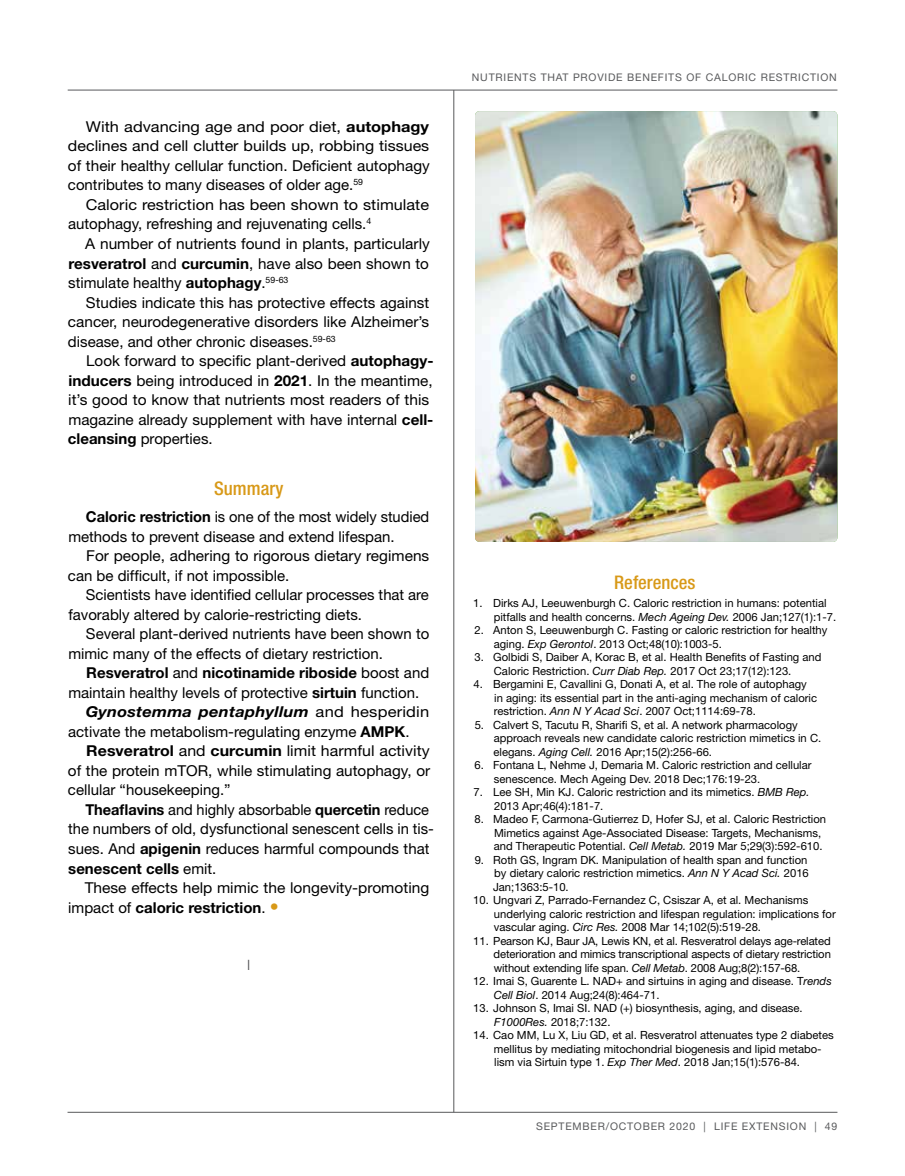
<style>
.page{position:relative;width:905px;height:1176px;background:#fff}
.page>*{position:absolute;margin:0;border:0;box-sizing:border-box;transform-origin:0 0}
.t1{font:500 condensed 18.75px "Helvetica Neue";color:#d89918}
.t2{font:15px/19.5px "Helvetica Neue";color:#000}
.t3{font:15px/19.5px "Helvetica Neue";color:#000;text-align:justify;scale:1.09 1}
.t4{font:700 15px "Helvetica Neue";color:#000}
.t5{font:15px/19.5px "Helvetica Neue";color:#000;scale:1.08 1}
.t6{font:15px "Helvetica Neue";color:#000;scale:1.06 1}
.t7{font:italic 700 15px "Helvetica Neue";letter-spacing:.01em;color:#000;scale:1.1 1}
.t8{font:300 14.25px "Helvetica Neue";color:#4d4d4f}
.t9{font:11.25px/13.5px "Helvetica Neue";color:#000}
.t10{font:10.5px "Helvetica Neue";letter-spacing:.075em;color:#58595b}
.s1{font-weight:700}
.s2{font-weight:400}
.s3{font-weight:400;font-style:normal}
.s4{font-weight:400;font-size:18px;color:#d89918}
.s5{font-style:italic}
</style>
<div class="page">
<hr style="left:453px;top:90px;width:1px;height:1021px;background:#58595b">
<hr style="left:68px;top:90px;width:769px;height:1px;background:#58595b">
<hr style="left:68px;top:1111px;width:769px;height:1px;background:#58595b">
<img style="left:475px;top:111px;width:362px;height:431px">
<h2 class="t3" style="left:68px;top:117px;width:333px;text-indent:18px">With advancing age and poor diet, <span class="s1">autophagy </span>declines and cell clutter builds up, robbing tissues of their healthy cellular function. Deficient autophagy contributes to many diseases of older age.<sup>59</sup></h2>
<h2 class="t5" style="left:68px;top:195px;width:335px;text-indent:18px">Caloric restriction has been shown to stimulate autophagy, refreshing and rejuvenating cells.<sup>4</sup></h2>
<h2 class="t2" style="left:68px;top:234px;width:363px;text-align:justify;text-indent:17px">A number of nutrients found in plants, particularly <span class="s1">resveratrol</span> and <span class="s1">curcumin</span>, have also been shown to stimulate healthy <span class="s1">autophagy</span>.<sup>59-63</sup></h2>
<h2 class="t2" style="left:68px;top:292px;width:363px;text-align:justify;text-indent:18px">Studies indicate this has protective effects against cancer, neurodegenerative disorders like Alzheimer’s disease, and other chronic diseases.<sup>59-63</sup></h2>
<h2 class="t2" style="left:68px;top:351px;width:367px;text-indent:18px">Look forward to specific plant-derived <span class="s1">autophagy&shy;inducers</span> being introduced in <span class="s1">2021</span>. In the meantime, it’s good to know that nutrients most readers of this magazine already supplement with have internal <span class="s1">cell&shy;cleansing</span> properties.</h2>
<h1 class="t1" style="left:214px;top:477px;width:71px">Summary</h1>
<h2 class="t2" style="left:68px;top:507px;width:362px;text-indent:18px"><span class="s1">Caloric restriction</span> is one of the most widely studied methods to prevent disease and extend lifespan.</h2>
<h2 class="t2" style="left:68px;top:546px;width:363px;text-indent:18px">For people, adhering to rigorous dietary regimens can be difficult, if not impossible.</h2>
<h2 class="t2" style="left:68px;top:585px;width:362px;text-indent:18px">Scientists have identified cellular processes that are favorably altered by calorie-restricting diets.</h2>
<h2 class="t2" style="left:68px;top:624px;width:362px;text-indent:18px">Several plant-derived nutrients have been shown to mimic many of the effects of dietary restriction.</h2>
<h2 class="t4" style="left:86px;top:663px;width:344px">Resveratrol <span class="s2">and</span> nicotinamide riboside <span class="s2">boost and</span></h2>
<h2 class="t2" style="left:68px;top:682px;width:352px">maintain healthy levels of protective <span class="s1">sirtuin</span> function.</h2>
<h2 class="t7" style="left:86px;top:702px;width:314px">Gynostemma pentaphyllum <span class="s3">and hesperidin</span></h2>
<h2 class="t2" style="left:68px;top:721px;width:343px">activate the metabolism-regulating enzyme <span class="s1">AMPK</span>.</h2>
<h2 class="t6" style="left:86px;top:742px;width:325px"><span class="s1">Resveratrol</span> and <span class="s1">curcumin</span> limit harmful activity</h2>
<h2 class="t2" style="left:68px;top:760px;width:364px">of the protein mTOR, while stimulating autophagy, or</h2>
<h2 class="t2" style="left:68px;top:780px;width:164px">cellular “housekeeping.”</h2>
<h2 class="t2" style="left:85px;top:799px;width:345px"><span class="s1">Theaflavins</span> and highly absorbable <span class="s1">quercetin</span> reduce</h2>
<h2 class="t2" style="left:68px;top:819px;width:367px">the numbers of old, dysfunctional senescent cells in tis-</h2>
<h2 class="t2" style="left:68px;top:838px;width:363px">sues. And <span class="s1">apigenin</span> reduces harmful compounds that</h2>
<h2 class="t4" style="left:68px;top:858px;width:150px">senescent cells <span class="s2">emit.</span></h2>
<h2 class="t2" style="left:85px;top:877px;width:346px">These effects help mimic the longevity-promoting</h2>
<h2 class="t4" style="left:68px;top:897px;width:212px"><span class="s2">impact of</span> caloric restriction<span class="s2">.</span> <span class="s4">•</span></h2>
<p class="t8" style="left:247px;top:955px;width:5px">I</p>
<p class="t10" style="left:472px;top:71px;width:366px">NUTRIENTS THAT PROVIDE BENEFITS OF CALORIC RESTRICTION</p>
<h1 class="t1" style="left:614px;top:571px;width:83px">References</h1>
<p class="t9" style="left:494px;top:596px;width:344px;text-indent:-21px">1. Dirks AJ, Leeuwenburgh C. Caloric restriction in humans: potential pitfalls and health concerns. <span class="s5">Mech Ageing Dev.</span> 2006 Jan;127(1):1-7.</p>
<p class="t9" style="left:493px;top:623px;width:335px;text-indent:-19px">2. Anton S, Leeuwenburgh C. Fasting or caloric restriction for healthy aging. <span class="s5">Exp Gerontol</span>. 2013 Oct;48(10):1003-5.</p>
<p class="t9" style="left:494px;top:650px;width:329px;text-indent:-19px">3. Golbidi S, Daiber A, Korac B, et al. Health Benefits of Fasting and<br>Caloric Restriction. <span class="s5">Curr Diab Rep.</span> 2017 Oct 23;17(12):123.</p>
<p class="t9" style="left:494px;top:677px;width:325px;text-indent:-20px">4. Bergamini E, Cavallini G, Donati A, et al. The role of autophagy in aging: its essential part in the anti-aging mechanism of caloric restriction. <span class="s5">Ann N Y Acad Sci</span>. 2007 Oct;1114:69-78.</p>
<p class="t9" style="left:493px;top:717px;width:329px;text-indent:-19px">5. Calvert S, Tacutu R, Sharifi S, et al. A network pharmacology approach reveals new candidate caloric restriction mimetics in C. elegans. <span class="s5">Aging Cell.</span> 2016 Apr;15(2):256-66.</p>
<p class="t9" style="left:494px;top:758px;width:319px;text-indent:-19px">6. Fontana L, Nehme J, Demaria M. Caloric restriction and cellular senescence. Mech Ageing Dev. 2018 Dec;176:19-23.</p>
<p class="t9" style="left:494px;top:785px;width:317px;text-indent:-21px">7. Lee SH, Min KJ. Caloric restriction and its mimetics. <span class="s5">BMB Rep.<br></span>2013 Apr;46(4):181-7.</p>
<p class="t9" style="left:493px;top:812px;width:334px;text-indent:-19px">8. Madeo F, Carmona-Gutierrez D, Hofer SJ, et al. Caloric Restriction<br>Mimetics against Age-Associated Disease: Targets, Mechanisms, and Therapeutic Potential. <span class="s5">Cell Metab.</span> 2019 Mar 5;29(3):592-610.</p>
<p class="t9" style="left:493px;top:852px;width:317px;text-indent:-18px">9. Roth GS, Ingram DK. Manipulation of health span and function by dietary caloric restriction mimetics. <span class="s5">Ann N Y Acad Sci.</span> 2016<br>Jan;1363:5-10.</p>
<p class="t9" style="left:494px;top:893px;width:343px;text-indent:-21px">10. Ungvari Z, Parrado-Fernandez C, Csiszar A, et al. Mechanisms underlying caloric restriction and lifespan regulation: implications for vascular aging. <span class="s5">Circ Res.</span> 2008 Mar 14;102(5):519-28.</p>
<p class="t9" style="left:493px;top:933px;width:339px;text-align:justify;text-indent:-20px">11. Pearson KJ, Baur JA, Lewis KN, et al. Resveratrol delays age-related deterioration and mimics transcriptional aspects of dietary restriction without extending life span. <span class="s5">Cell Metab</span>. 2008 Aug;8(2):157-68.</p>
<p class="t9" style="left:494px;top:974px;width:339px;text-indent:-21px">12. Imai S, Guarente L. NAD+ and sirtuins in aging and disease. T<span class="s5">rends<br>Cell Biol</span>. 2014 Aug;24(8):464-71.</p>
<p class="t9" style="left:494px;top:1001px;width:310px;text-indent:-21px">13. Johnson S, Imai SI. NAD (+) biosynthesis, aging, and disease.<br><span class="s5">F1000Res.</span> 2018;7:132.</p>
<p class="t9" style="left:494px;top:1028px;width:341px;text-indent:-21px">14. Cao MM, Lu X, Liu GD, et al. Resveratrol attenuates type 2 diabetes mellitus by mediating mitochondrial biogenesis and lipid metabo&shy;lism via Sirtuin type 1. <span class="s5">Exp Ther Med</span>. 2018 Jan;15(1):576-84.</p>
<p class="t10" style="left:536px;top:1119px;width:303px">SEPTEMBER/OCTOBER 2020 | LIFE EXTENSION | 49</p>
</div>
